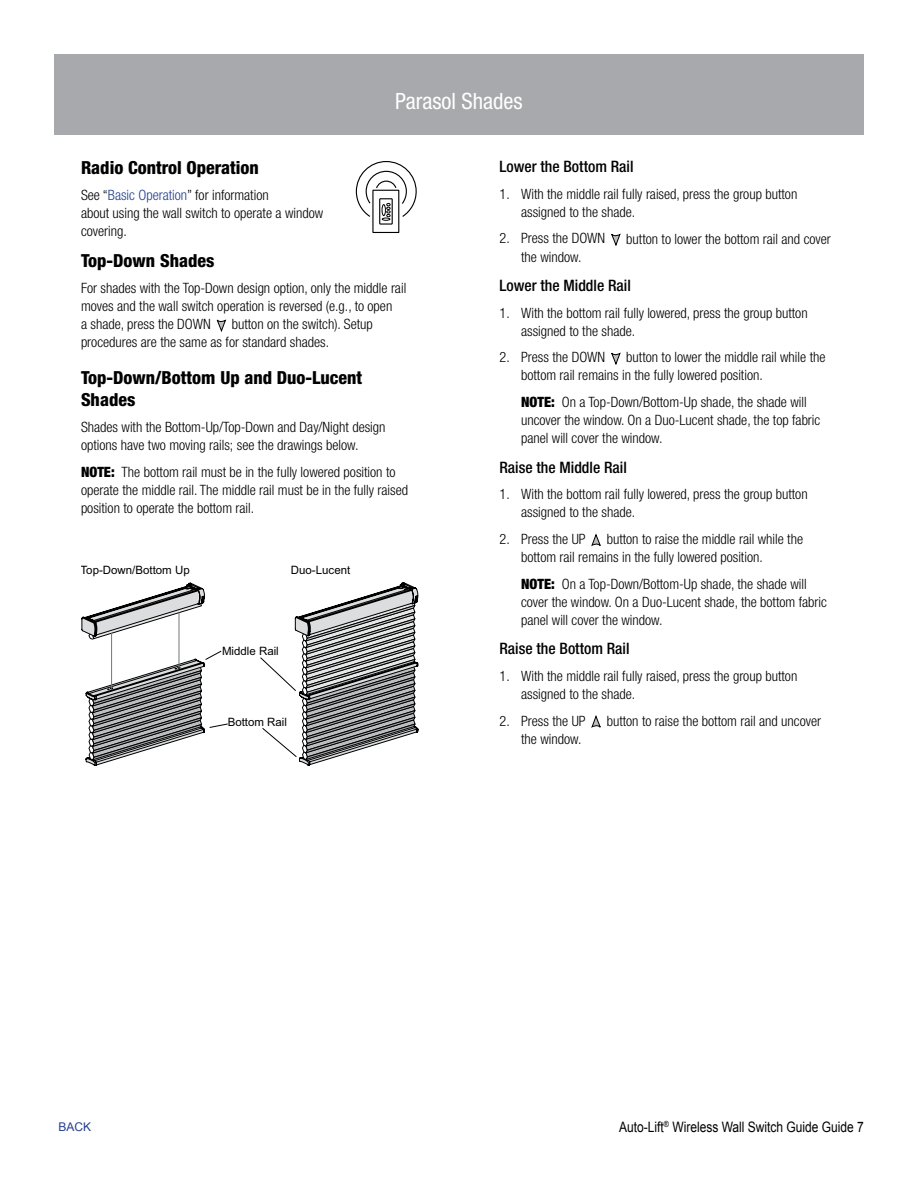
<style>
.page{position:relative;width:918px;height:1188px;background:#fff}
.page>*{position:absolute;margin:0;border:0;box-sizing:border-box;transform-origin:0 0}
.t1{font:condensed 22.5px "Helvetica Neue LT Std";color:#fff}
.t2{font:800 condensed 18px/21.6px "Helvetica Neue LT Std";color:#000}
.t3{font:500 condensed 15.75px "Helvetica Neue LT Std";color:#000}
.t4{font:14.4px "Arial";color:#000;scale:.83 1}
.t5{font:300 condensed 14.25px/18px "Helvetica Neue LT Std";color:#000}
.t6{font:12px "Arial";color:#25408f}
.t7{font:11.55px "Arial";color:#000}
.s1{color:#25408f}
.s2{font-weight:900}
</style>
<div class="page">
<div style="left:54px;top:54px;width:810px;height:81px;background:#a7a9ac"></div>
<svg style="left:611px;top:233px;width:10px;height:13px"></svg>
<svg style="left:611px;top:352px;width:10px;height:13px"></svg>
<svg style="left:591px;top:533px;width:10px;height:14px"></svg>
<svg style="left:591px;top:715px;width:10px;height:13px"></svg>
<svg style="left:216px;top:319px;width:10px;height:13px"></svg>
<div style="left:372px;top:190px;width:27px;height:43px;border:1px solid #000"></div>
<div style="left:379px;top:198px;width:14px;height:27px;border:1px solid #000"></div>
<svg style="left:356px;top:161px;width:61px;height:60px"></svg>
<svg style="left:81px;top:582px;width:337px;height:184px"></svg>
<hr style="left:111px;top:633px;width:1px;height:55px;background:#737577">
<hr style="left:179px;top:613px;width:1px;height:55px;background:#737577">
<h1 class="t1" style="left:395px;top:88px;width:129px">Parasol Shades</h1>
<p class="t2" style="left:81px;top:156px;width:179px">Radio Control Operation</p>
<p class="t5" style="left:81px;top:186px;width:244px">See “<span class="s1">Basic Operation</span>” for information<br>about using the wall switch to operate a window covering.</p>
<p class="t2" style="left:81px;top:249px;width:135px">Top-Down Shades</p>
<p class="t5" style="left:81px;top:279px;width:327px">For shades with the Top-Down design option, only the middle rail moves and the wall switch operation is reversed (e.g., to open<br>a shade, press the DOWN</p>
<p class="t5" style="left:81px;top:315px;width:293px;text-indent:151px">button on the switch). Setup procedures are the same as for standard shades.</p>
<p class="t2" style="left:81px;top:367px;width:283px">Top-Down/Bottom Up and Duo-Lucent<br>Shades</p>
<p class="t5" style="left:81px;top:418px;width:306px">Shades with the Bottom-Up/Top-Down and Day/Night design options have two moving rails; see the drawings below.</p>
<p class="t5" style="left:81px;top:463px;width:329px"><span class="s2">NOTE:</span> The bottom rail must be in the fully lowered position to operate the middle rail. The middle rail must be in the fully raised position to operate the bottom rail.</p>
<p class="t7" style="left:81px;top:563px;width:111px">Top-Down/Bottom Up</p>
<p class="t7" style="left:291px;top:563px;width:61px">Duo-Lucent</p>
<p class="t7" style="left:222px;top:644px;width:58px">Middle Rail</p>
<p class="t7" style="left:228px;top:714px;width:61px">Bottom Rail</p>
<p class="t3" style="left:500px;top:157px;width:136px">Lower the Bottom Rail</p>
<p class="t5" style="left:521px;top:185px;width:278px;text-indent:-22px">1. With the middle rail fully raised, press the group button assigned to the shade.</p>
<p class="t5" style="left:500px;top:229px;width:107px">2. Press the DOWN</p>
<p class="t5" style="left:626px;top:229px;width:206px">button to lower the bottom rail and cover</p>
<p class="t5" style="left:521px;top:247px;width:62px">the window.</p>
<p class="t3" style="left:500px;top:276px;width:133px">Lower the Middle Rail</p>
<p class="t5" style="left:521px;top:304px;width:288px;text-indent:-22px">1. With the bottom rail fully lowered, press the group button assigned to the shade.</p>
<p class="t5" style="left:500px;top:348px;width:107px">2. Press the DOWN</p>
<p class="t5" style="left:521px;top:348px;width:306px;text-indent:105px">button to lower the middle rail while the bottom rail remains in the fully lowered position.</p>
<p class="t5" style="left:521px;top:393px;width:301px"><span class="s2">NOTE:</span> On a Top-Down/Bottom-Up shade, the shade will uncover the window. On a Duo-Lucent shade, the top fabric panel will cover the window.</p>
<p class="t3" style="left:500px;top:458px;width:129px">Raise the Middle Rail</p>
<p class="t5" style="left:521px;top:485px;width:288px;text-indent:-22px">1. With the bottom rail fully lowered, press the group button assigned to the shade.</p>
<p class="t5" style="left:500px;top:530px;width:88px">2. Press the UP</p>
<p class="t5" style="left:521px;top:530px;width:283px;text-indent:86px">button to raise the middle rail while the bottom rail remains in the fully lowered position.</p>
<p class="t5" style="left:521px;top:575px;width:307px"><span class="s2">NOTE:</span> On a Top-Down/Bottom-Up shade, the shade will cover the window. On a Duo-Lucent shade, the bottom fabric panel will cover the window.</p>
<p class="t3" style="left:500px;top:639px;width:132px">Raise the Bottom Rail</p>
<p class="t5" style="left:521px;top:667px;width:278px;text-indent:-22px">1. With the middle rail fully raised, press the group button assigned to the shade.</p>
<p class="t5" style="left:500px;top:712px;width:88px">2. Press the UP</p>
<p class="t5" style="left:607px;top:712px;width:216px">button to raise the bottom rail and uncover</p>
<p class="t5" style="left:521px;top:730px;width:62px">the window.</p>
<p class="t6" style="left:58px;top:1119px;width:34px">BACK</p>
<p class="t4" style="left:619px;top:1117px;width:296px">Auto-Lift<sup>®</sup> Wireless Wall Switch Guide Guide 7</p>
</div>
